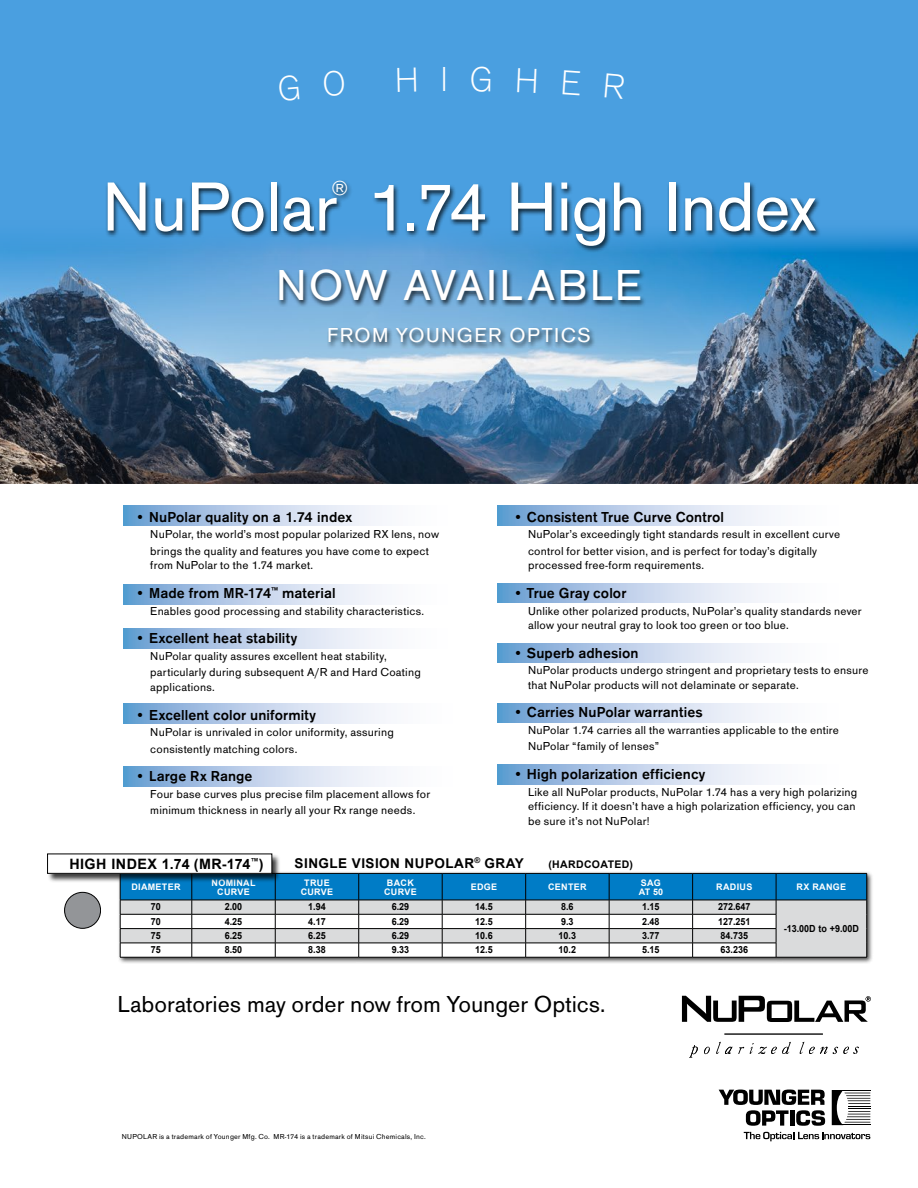
<style>
.page{position:relative;width:918px;height:1188px;background:#fff}
.page>*{position:absolute;margin:0;border:0;box-sizing:border-box;transform-origin:0 0}
.t1{font:72px "Accius TOT";letter-spacing:-.01em;color:#fff}
.t2{font:45px "Accius TOT";letter-spacing:.05em;color:#fff}
.t3{font:300 36px "Accius TOT";color:#fff}
.t4{font:24px "Accius TOT";letter-spacing:-.005em;color:#000}
.t5{font:21px "Accius TOT";letter-spacing:.07em;color:#fff}
.t6{font:500 15px "Accius TOT";letter-spacing:.005em;color:#000}
.t7{font:700 14.25px "Arial";letter-spacing:.035em;color:#000}
.t8{font:700 13.5px "Arial";letter-spacing:.035em;color:#000}
.t9{font:12px/16.5px "Accius TOT";letter-spacing:.015em;color:#000}
.t10{font:700 10.5px "Arial";letter-spacing:.035em;color:#000}
.TableText{font:700 9.75px "Arial";color:#000;scale:.92 1}
.t11{font:700 9px "Arial";letter-spacing:.035em;color:#fff}
.t12{font:7.5px "Accius TOT";letter-spacing:.025em;color:#000}
</style>
<div class="page">
<div style="left:0;top:0;width:918px;height:387px;background:#4a9fe0"></div>
<img style="left:0;top:231px;width:918px;height:253px">
<svg style="left:719px;top:1090px;width:106px;height:36px"></svg>
<svg style="left:744px;top:1132px;width:126px;height:9px"></svg>
<svg style="left:832px;top:1090px;width:38px;height:35px"></svg>
<div style="left:117px;top:871px;width:757px;height:93px;background:#000;opacity:.75"></div>
<svg style="left:120px;top:873px;width:747px;height:84px"></svg>
<hr style="left:120px;top:957px;width:72px;height:1px;background:#000">
<hr style="left:192px;top:957px;width:83px;height:1px;background:#000">
<hr style="left:275px;top:957px;width:84px;height:1px;background:#000">
<hr style="left:359px;top:957px;width:83px;height:1px;background:#000">
<hr style="left:442px;top:957px;width:84px;height:1px;background:#000">
<hr style="left:526px;top:957px;width:83px;height:1px;background:#000">
<hr style="left:609px;top:957px;width:84px;height:1px;background:#000">
<hr style="left:693px;top:957px;width:83px;height:1px;background:#000">
<hr style="left:776px;top:957px;width:91px;height:1px;background:#000">
<div style="left:47px;top:853px;width:234px;height:29px;background:#000;opacity:.75"></div>
<div style="left:48px;top:854px;width:224px;height:19px;background:#fff"></div>
<div style="left:47px;top:854px;width:225px;height:20px;border:1px solid #000"></div>
<div style="left:65px;top:892px;width:36px;height:36px;background:#939598;border-radius:50%"></div>
<div style="left:64px;top:892px;width:37px;height:37px;border:1px solid #000;border-radius:50%"></div>
<div style="left:105px;top:179px;width:717px;height:171px;background:#000;opacity:.75"></div>
<svg style="left:123px;top:506px;width:257px;height:19px;background:#b9cee9"></svg>
<svg style="left:497px;top:506px;width:271px;height:19px;background:#bacfe9"></svg>
<svg style="left:497px;top:703px;width:271px;height:20px;background:#bacfe9"></svg>
<svg style="left:497px;top:764px;width:271px;height:20px;background:#bacfe9"></svg>
<svg style="left:497px;top:643px;width:271px;height:20px;background:#bacfe9"></svg>
<svg style="left:497px;top:583px;width:271px;height:20px;background:#bacfe9"></svg>
<svg style="left:123px;top:767px;width:262px;height:20px;background:#b9cfe9"></svg>
<svg style="left:123px;top:704px;width:262px;height:20px;background:#b9cfe9"></svg>
<svg style="left:123px;top:629px;width:257px;height:20px;background:#b9cee9"></svg>
<svg style="left:123px;top:585px;width:257px;height:20px;background:#b9cee9"></svg>
<svg style="left:682px;top:996px;width:189px;height:26px"></svg>
<hr style="left:724px;top:1034px;width:99px;height:1px;background:#000">
<svg style="left:738px;top:1047px;width:6px;height:7px"></svg>
<svg style="left:716px;top:1042px;width:16px;height:12px"></svg>
<svg style="left:689px;top:1045px;width:9px;height:13px"></svg>
<svg style="left:704px;top:1047px;width:6px;height:7px"></svg>
<svg style="left:800px;top:1042px;width:59px;height:12px"></svg>
<svg style="left:750px;top:1042px;width:41px;height:12px"></svg>
<h3 class="t3" style="left:441px;top:60px;width:9px">I</h3>
<p class="t5" style="left:331px;top:176px;width:18px">®</p>
<p class="t1" style="left:102px;top:167px;width:715px">NuPolar 1.74 High Index</p>
<p class="t2" style="left:276px;top:260px;width:367px">NOW AVAILABLE</p>
<p class="t5" style="left:327px;top:324px;width:265px">FROM YOUNGER OPTICS</p>
<p class="t6" style="left:135px;top:509px;width:219px">• NuPolar quality on a 1.74 index</p>
<p class="t9" style="left:150px;top:526px;width:290px">NuPolar, the world’s most popular polarized RX lens, now brings the quality and features you have come to expect</p>
<p class="t9" style="left:150px;top:557px;width:164px">from NuPolar to the 1.74 market.</p>
<p class="t6" style="left:135px;top:585px;width:202px">• Made from MR-174<sup>™</sup> material</p>
<p class="t9" style="left:150px;top:602px;width:275px">Enables good processing and stability characteristics.</p>
<p class="t6" style="left:135px;top:630px;width:163px">• Excellent heat stability</p>
<p class="t9" style="left:150px;top:648px;width:272px">NuPolar quality assures excellent heat stability, particularly during subsequent A/R and Hard Coating</p>
<p class="t9" style="left:150px;top:679px;width:66px">applications.</p>
<p class="t6" style="left:135px;top:706px;width:182px">• Excellent color uniformity</p>
<p class="t9" style="left:150px;top:724px;width:245px">NuPolar is unrivaled in color uniformity, assuring consistently matching colors.</p>
<p class="t6" style="left:135px;top:768px;width:119px">• Large Rx Range</p>
<p class="t9" style="left:150px;top:786px;width:281px">Four base curves plus precise film placement allows for minimum thickness in nearly all your Rx range needs.</p>
<p class="t6" style="left:513px;top:509px;width:213px">• Consistent True Curve Control</p>
<p class="t9" style="left:528px;top:526px;width:314px">NuPolar’s exceedingly tight standards result in excellent curve control for better vision, and is perfect for today’s digitally</p>
<p class="t9" style="left:528px;top:557px;width:178px">processed free-form requirements.</p>
<p class="t6" style="left:513px;top:585px;width:115px">• True Gray color</p>
<p class="t9" style="left:528px;top:604px;width:335px;line-height:14.4px">Unlike other polarized products, NuPolar’s quality standards never allow your neutral gray to look too green or too blue.</p>
<p class="t6" style="left:513px;top:644px;width:127px">• Superb adhesion</p>
<p class="t9" style="left:528px;top:663px;width:342px;line-height:14.4px">NuPolar products undergo stringent and proprietary tests to ensure that NuPolar products will not delaminate or separate.</p>
<p class="t6" style="left:513px;top:704px;width:191px">• Carries NuPolar warranties</p>
<p class="t9" style="left:528px;top:722px;width:312px">NuPolar 1.74 carries all the warranties applicable to the entire<br>NuPolar “family of lenses”</p>
<p class="t6" style="left:513px;top:766px;width:194px">• High polarization efficiency</p>
<p class="t9" style="left:528px;top:785px;width:331px;line-height:14.4px">Like all NuPolar products, NuPolar 1.74 has a very high polarizing efficiency. If it doesn’t have a high polarization efficiency, you can be sure it’s not NuPolar!</p>
<p class="t7" style="left:69px;top:854px;width:196px">HIGH INDEX 1.74 (MR-174<sup>™</sup>)</p>
<p class="t8" style="left:295px;top:853px;width:231px">SINGLE VISION NUPOLAR<sup>®</sup> GRAY</p>
<p class="t10" style="left:549px;top:856px;width:86px">(HARDCOATED)</p>
<p class="t11" style="left:131px;top:880px;width:51px">DIAMETER</p>
<p class="t11" style="left:212px;top:876px;width:45px">NOMINAL</p>
<p class="t11" style="left:217px;top:886px;width:34px">CURVE</p>
<p class="t11" style="left:304px;top:876px;width:27px">TRUE</p>
<p class="t11" style="left:301px;top:886px;width:34px">CURVE</p>
<p class="t11" style="left:387px;top:876px;width:28px">BACK</p>
<p class="t11" style="left:384px;top:886px;width:34px">CURVE</p>
<p class="t11" style="left:471px;top:880px;width:28px">EDGE</p>
<p class="t11" style="left:548px;top:880px;width:40px">CENTER</p>
<p class="t11" style="left:641px;top:876px;width:22px">SAG</p>
<p class="t11" style="left:639px;top:886px;width:26px">AT 50</p>
<p class="t11" style="left:716px;top:880px;width:38px">RADIUS</p>
<p class="t11" style="left:797px;top:880px;width:51px">RX RANGE</p>
<p class="TableText" style="left:151px;top:900px;width:12px">70</p>
<p class="TableText" style="left:225px;top:900px;width:21px">2.00</p>
<p class="TableText" style="left:308px;top:900px;width:21px">1.94</p>
<p class="TableText" style="left:392px;top:900px;width:21px">6.29</p>
<p class="TableText" style="left:475px;top:900px;width:21px">14.5</p>
<p class="TableText" style="left:561px;top:900px;width:15px">8.6</p>
<p class="TableText" style="left:642px;top:900px;width:21px">1.15</p>
<p class="TableText" style="left:718px;top:900px;width:37px">272.647</p>
<p class="TableText" style="left:151px;top:914px;width:12px">70</p>
<p class="TableText" style="left:225px;top:914px;width:21px">4.25</p>
<p class="TableText" style="left:308px;top:914px;width:21px">4.17</p>
<p class="TableText" style="left:392px;top:914px;width:21px">6.29</p>
<p class="TableText" style="left:475px;top:914px;width:21px">12.5</p>
<p class="TableText" style="left:561px;top:914px;width:15px">9.3</p>
<p class="TableText" style="left:642px;top:914px;width:21px">2.48</p>
<p class="TableText" style="left:718px;top:914px;width:37px">127.251</p>
<p class="TableText" style="left:151px;top:929px;width:12px">75</p>
<p class="TableText" style="left:225px;top:929px;width:21px">6.25</p>
<p class="TableText" style="left:308px;top:929px;width:21px">6.25</p>
<p class="TableText" style="left:392px;top:929px;width:21px">6.29</p>
<p class="TableText" style="left:475px;top:929px;width:21px">10.6</p>
<p class="TableText" style="left:559px;top:929px;width:21px">10.3</p>
<p class="TableText" style="left:642px;top:929px;width:21px">3.77</p>
<p class="TableText" style="left:721px;top:929px;width:31px">84.735</p>
<p class="TableText" style="left:151px;top:943px;width:12px">75</p>
<p class="TableText" style="left:225px;top:943px;width:21px">8.50</p>
<p class="TableText" style="left:308px;top:943px;width:21px">8.38</p>
<p class="TableText" style="left:392px;top:943px;width:21px">9.33</p>
<p class="TableText" style="left:475px;top:943px;width:21px">12.5</p>
<p class="TableText" style="left:559px;top:943px;width:21px">10.2</p>
<p class="TableText" style="left:642px;top:943px;width:21px">5.15</p>
<p class="TableText" style="left:721px;top:943px;width:31px">63.236</p>
<p class="t4" style="left:117px;top:991px;width:490px">Laboratories may order now from Younger Optics.</p>
<p class="TableText" style="left:784px;top:922px;width:83px">-13.00D to +9.00D</p>
<p class="t12" style="left:122px;top:1133px;width:305px">NUPOLAR is a trademark of Younger Mfg. Co. MR-174 is a trademark of Mitsui Chemicals, Inc.</p>
</div>
